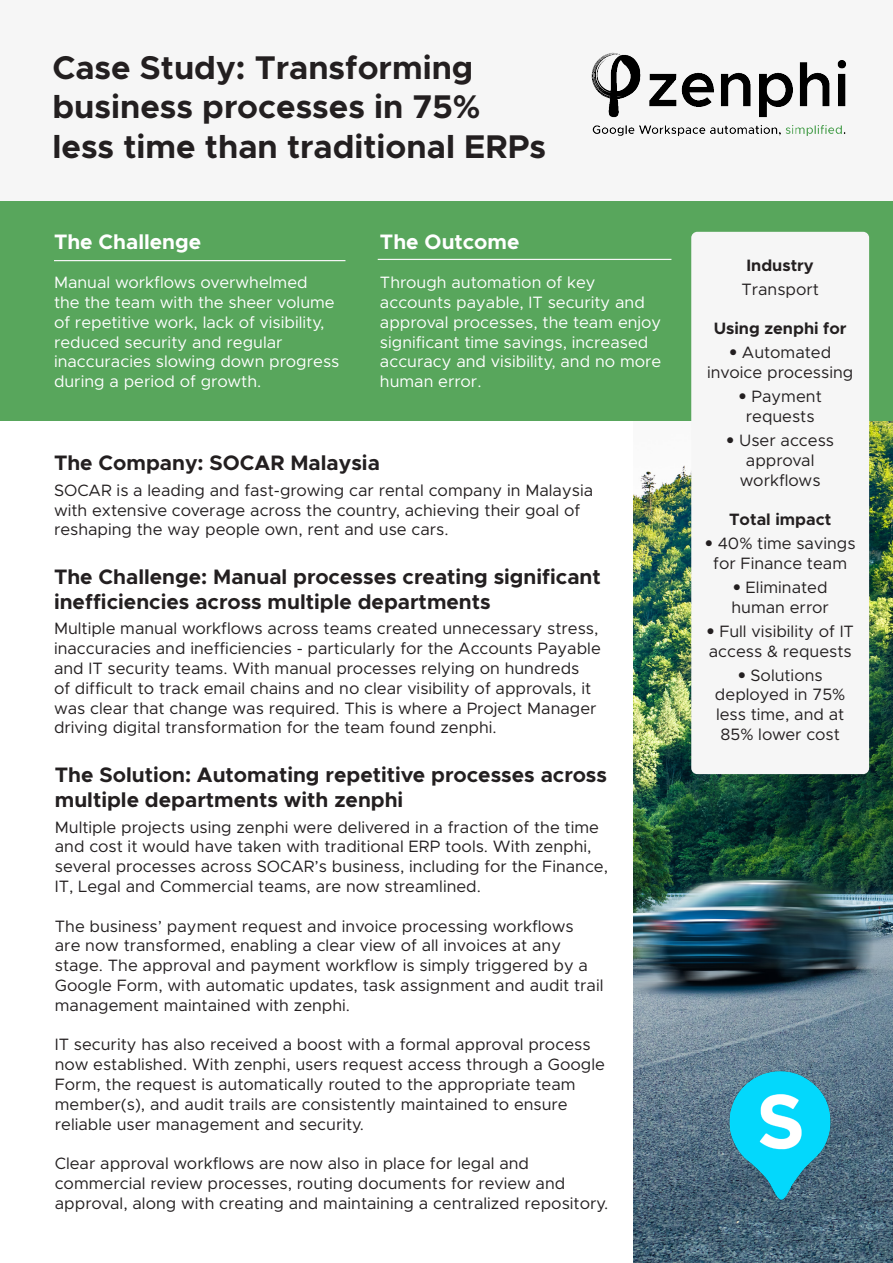
<style>
.page{position:relative;width:893px;height:1263px;background:#fff}
.page>*{position:absolute;margin:0;border:0;box-sizing:border-box;transform-origin:0 0}
.t1{font:700 33px/39.6px "Metropolis";color:#231f20}
.t2{font:700 21px/25.2px "Metropolis";color:#231f20}
.t3{font:700 21px "Metropolis";color:#fff}
.Subheadings{font:16.5px/19.8px "Metropolis";color:#231f20}
.t4{font:16.5px/19.8px "Metropolis";color:#fff}
.Subheadings-2{font:700 16.5px "Metropolis";color:#231f20}
.s1{font-family:"Avenir"}
</style>
<div class="page">
<div style="left:0;top:0;width:893px;height:220px;background:#f6f6f6"></div>
<img style="left:634px;top:421px;width:259px;height:842px">
<div style="left:0;top:201px;width:893px;height:220px;background:#58a65c"></div>
<img style="left:591px;top:52px;width:255px;height:84px">
<hr style="left:378px;top:259px;width:293px;height:1px;background:#f6f6f6">
<hr style="left:54px;top:260px;width:291px;height:1px;background:#f6f6f6">
<div style="left:691px;top:232px;width:178px;height:542px;background:#f6f6f6;border-radius:6px"></div>
<img style="left:704px;top:1057px;width:152px;height:152px">
<p class="t1" style="left:52px;top:48px;width:495px">Case Study: Transforming business processes in 75% less time than traditional ERPs</p>
<p class="t3" style="left:54px;top:228px;width:149px">The Challenge</p>
<p class="t4" style="left:54px;top:272px;width:287px">Manual workflows overwhelmed<br>the the team with the sheer volume of repetitive work, lack of visibility, reduced security and regular inaccuracies slowing down progress during a period of growth.</p>
<p class="t3" style="left:380px;top:228px;width:141px">The Outcome</p>
<p class="t4" style="left:380px;top:272px;width:283px">Through automation of key accounts payable, IT security and approval processes, the team enjoy significant time savings, increased accuracy and visibility, and no more human error.</p>
<p class="t2" style="left:54px;top:450px;width:327px">The Company: SOCAR Malaysia</p>
<p class="Subheadings" style="left:54px;top:480px;width:541px">SOCAR is a leading and fast-growing car rental company in Malaysia with extensive coverage across the country, achieving their goal of reshaping the way people own, rent and use cars.</p>
<p class="t2" style="left:54px;top:564px;width:548px">The Challenge: Manual processes creating significant inefficiencies across multiple departments</p>
<p class="Subheadings" style="left:54px;top:619px;width:548px">Multiple manual workflows across teams created unnecessary stress, inaccuracies and inefficiencies - particularly for the Accounts Payable and IT security teams. With manual processes relying on hundreds<br>of difficult to track email chains and no clear visibility of approvals, it was clear that change was required. This is where a Project Manager driving digital transformation for the team found zenphi.</p>
<p class="t2" style="left:55px;top:762px;width:554px">The Solution: Automating repetitive processes across multiple departments with zenphi</p>
<p class="Subheadings" style="left:55px;top:817px;width:555px">Multiple projects using zenphi were delivered in a fraction of the time and cost it would have taken with traditional ERP tools. With zenphi, several processes across SOCAR’s business, including for the Finance, IT, Legal and Commercial teams, are now streamlined.</p>
<p class="Subheadings" style="left:55px;top:916px;width:550px">The business’ payment request and invoice processing workflows<br>are now transformed, enabling a clear view of all invoices at any stage. The approval and payment workflow is simply triggered by a Google Form, with automatic updates, task assignment and audit trail management maintained with zenphi.</p>
<p class="Subheadings" style="left:55px;top:1035px;width:551px">IT security has also received a boost with a formal approval process now established. With zenphi, users request access through a Google Form, the request is automatically routed to the appropriate team member(s), and audit trails are consistently maintained to ensure reliable user management and security.</p>
<p class="Subheadings" style="left:55px;top:1153px;width:555px">Clear approval workflows are now also in place for legal and commercial review processes, routing documents for review and approval, along with creating and maintaining a centralized repository.</p>
<p class="Subheadings-2" style="left:746px;top:255px;width:69px">Industry</p>
<p class="Subheadings" style="left:741px;top:279px;width:79px">Transport</p>
<p class="Subheadings-2" style="left:714px;top:318px;width:134px">Using zenphi for</p>
<p class="Subheadings" style="left:707px;top:343px;width:148px;text-align:center"><span class="s1">•</span> Automated invoice processing</p>
<p class="Subheadings" style="left:739px;top:387px;width:85px;text-align:center"><span class="s1">•</span> Payment requests</p>
<p class="Subheadings" style="left:726px;top:430px;width:109px;text-align:center"><span class="s1">•</span> User access approval workflows</p>
<p class="Subheadings-2" style="left:729px;top:509px;width:104px">Total impact</p>
<p class="Subheadings" style="left:705px;top:534px;width:152px;text-align:center"><span class="s1">•</span> 40% time savings for Finance team</p>
<p class="Subheadings" style="left:731px;top:577px;width:99px"><span class="s1">•</span> Eliminated human error</p>
<p class="Subheadings" style="left:706px;top:621px;width:149px"><span class="s1">•</span> Full visibility of IT access &amp; requests</p>
<p class="Subheadings" style="left:715px;top:665px;width:132px;text-align:center"><span class="s1">•</span> Solutions deployed in 75% less time, and at<br>85% lower cost</p>
</div>
